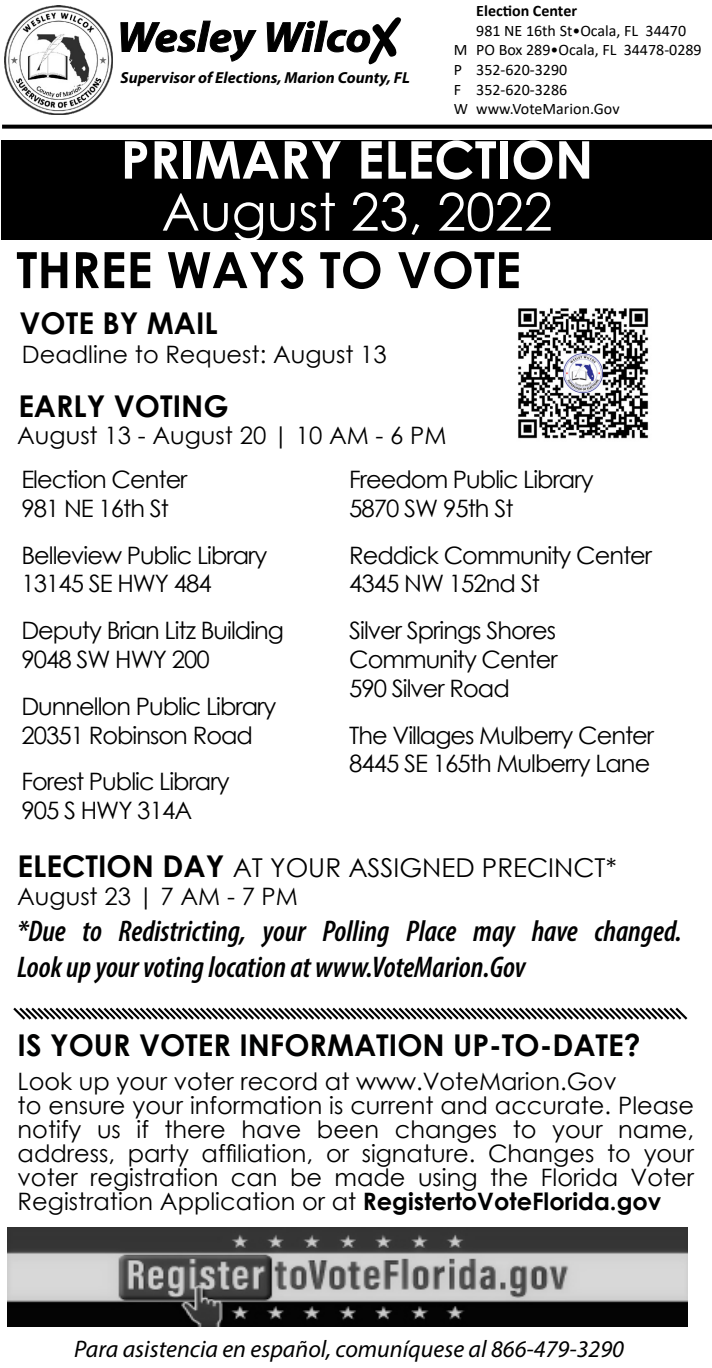
<style>
.page{position:relative;width:712px;height:1368px;background:#fff}
.page>*{position:absolute;margin:0;border:0;box-sizing:border-box;transform-origin:0 0}
.t1{font:700 52px "Century Gothic";color:#fff}
.t2{font:52px "Century Gothic";color:#fff}
.t3{font:700 50px "Century Gothic";color:#000}
.t4{font:italic 600 condensed 30px/36px "Myriad Pro";color:#000}
.t5{font:700 30px "Century Gothic";color:#000101}
.t6{font:700 30px "Century Gothic";color:#000}
.t7{font:26px "Century Gothic";color:#000}
.t8{font:24px/28.8px "Century Gothic";letter-spacing:-.04em;color:#000}
.t9{font:24px/24px "Century Gothic";color:#000101}
.t10{font:24px "Century Gothic";color:#000}
.t11{font:italic 24px "Myriad Pro";color:#000101}
.t12{font:16px/19.6px "Calibri";color:#000}
.t13{font:italic 700 16px "Myriad Pro";color:#000}
.t14{font:700 16px "Calibri";color:#000}
.s1{font-weight:700;font-size:30px}
.s2{font-weight:700}
</style>
<div class="page">
<div style="left:1px;top:140px;width:710px;height:100px;background:#000"></div>
<svg style="left:120px;top:17px;width:281px;height:48px"></svg>
<img style="left:4px;top:6px;width:108px;height:108px">
<svg style="left:2px;top:125px;width:709px;height:4px;background:#171717"></svg>
<img style="left:8px;top:1228px;width:678px;height:98px">
<svg style="left:13px;top:1007px;width:675px;height:13px"></svg>
<img style="left:518px;top:308px;width:131px;height:131px">
<p class="t13" style="left:120px;top:67px;width:290px">Supervisor of Elections, Marion County, FL</p>
<p class="t12" style="left:453px;top:40px;width:16px">M<br>P<br>F<br>W</p>
<p class="t14" style="left:476px;top:-1px;width:102px">Election Center</p>
<p class="t12" style="left:476px;top:20px;width:227px">981 NE 16th St•Ocala, FL 34470<br>PO Box 289•Ocala, FL 34478-0289<br>352-620-3290<br>352-620-3286 www.VoteMarion.Gov</p>
<h1 class="t1" style="left:121px;top:120px;width:474px">PRIMARY ELECTION</h1>
<h1 class="t2" style="left:161px;top:176px;width:392px">August 23, 2022</h1>
<h2 class="t3" style="left:16px;top:232px;width:506px">THREE WAYS TO VOTE</h2>
<p class="t6" style="left:20px;top:301px;width:200px">VOTE BY MAIL</p>
<p class="t10" style="left:22px;top:337px;width:366px">Deadline to Request: August 13</p>
<p class="t6" style="left:18px;top:383px;width:212px">EARLY VOTING</p>
<p class="t10" style="left:17px;top:418px;width:430px">August 13 - August 20 | 10 AM - 6 PM</p>
<p class="t8" style="left:21px;top:464px;width:168px">Election Center<br>981 NE 16th St</p>
<p class="t8" style="left:21px;top:540px;width:247px">Belleview Public Library<br>13145 SE HWY 484</p>
<p class="t8" style="left:21px;top:616px;width:264px">Deputy Brian Litz Building<br>9048 SW HWY 200</p>
<p class="t8" style="left:21px;top:691px;width:256px">Dunnellon Public Library<br>20351 Robinson Road</p>
<p class="t8" style="left:21px;top:767px;width:209px">Forest Public Library<br>905 S HWY 314A</p>
<p class="t8" style="left:349px;top:464px;width:246px">Freedom Public Library<br>5870 SW 95th St</p>
<p class="t8" style="left:349px;top:540px;width:304px">Reddick Community Center<br>4345 NW 152nd St</p>
<p class="t8" style="left:349px;top:616px;width:210px;text-align:justify">Silver Springs Shores Community Center 590 Silver Road</p>
<p class="t8" style="left:349px;top:720px;width:306px">The Villages Mulberry Center<br>8445 SE 165th Mulberry Lane</p>
<p class="t7" style="left:18px;top:850px;width:600px"><span class="s1">ELECTION DAY</span> AT YOUR ASSIGNED PRECINCT*</p>
<p class="t10" style="left:17px;top:880px;width:282px">August 23 | 7 AM - 7 PM</p>
<p class="t4" style="left:17px;top:913px;width:665px">*Due to Redistricting, your Polling Place may have changed.<br>Look up your voting location at www.VoteMarion.Gov</p>
<p class="t5" style="left:18px;top:1023px;width:624px">IS YOUR VOTER INFORMATION UP-TO-DATE?</p>
<p class="t9" style="left:18px;top:1069px;width:677px">Look up your voter record at www.VoteMarion.Gov<br>to ensure your information is current and accurate. Please notify us if there have been changes to your name, address, party affiliation, or signature. Changes to your voter registration can be made using the Florida Voter Registration Application or at <span class="s2">RegistertoVoteFlorida.gov</span></p>
<p class="t11" style="left:74px;top:1334px;width:551px">Para asistencia en español, comuníquese al 866-479-3290</p>
</div>
